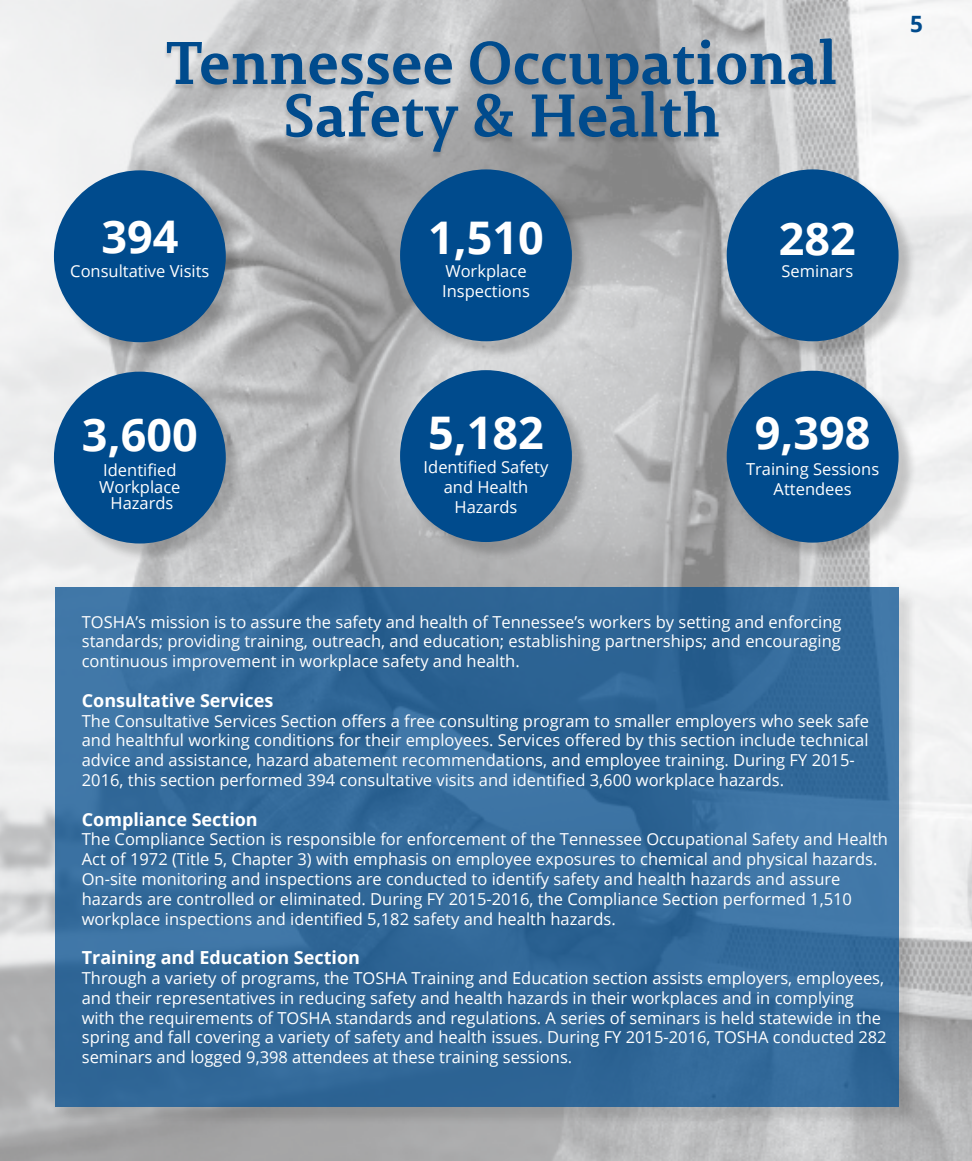
<style>
.page{position:relative;width:972px;height:1161px;background:#fff}
.page>*{position:absolute;margin:0;border:0;box-sizing:border-box;transform-origin:0 0}
.t1{font:700 60px/52.5px "Permian Slab Serif Typeface";letter-spacing:-.01em;color:#004b8d;text-align:center}
.t2{font:700 45px "Open Sans";color:#fff}
.t3{font:700 22.5px "Open Sans";color:#004b8d}
.t4{font:700 18px "Open Sans";color:#fff}
.t5{font:16.5px/19.8px "Open Sans";color:#fff}
</style>
<div class="page">
<img style="left:0;top:0;width:972px;height:1161px">
<div style="left:164px;top:40px;width:674px;height:119px;background:#000;opacity:.15"></div>
<div style="left:57px;top:590px;width:860px;height:536px;background:#000;opacity:.15"></div>
<svg style="left:55px;top:588px;width:844px;height:519px;background:#326999"></svg>
<div style="left:56px;top:173px;width:189px;height:188px;background:#000;opacity:.2"></div>
<div style="left:54px;top:170px;width:172px;height:172px;background:#004b8d;border-radius:50%"></div>
<div style="left:56px;top:374px;width:188px;height:188px;background:#000;opacity:.2"></div>
<div style="left:54px;top:372px;width:172px;height:172px;background:#004b8d;border-radius:50%"></div>
<div style="left:402px;top:172px;width:189px;height:188px;background:#000;opacity:.2"></div>
<div style="left:400px;top:169px;width:172px;height:172px;background:#004b8d;border-radius:50%"></div>
<div style="left:403px;top:372px;width:187px;height:189px;background:#000;opacity:.2"></div>
<div style="left:400px;top:370px;width:172px;height:172px;background:#004b8d;border-radius:50%"></div>
<div style="left:729px;top:172px;width:188px;height:188px;background:#000;opacity:.2"></div>
<div style="left:727px;top:169px;width:172px;height:172px;background:#004b8d;border-radius:50%"></div>
<div style="left:729px;top:373px;width:188px;height:188px;background:#000;opacity:.2"></div>
<div style="left:727px;top:371px;width:172px;height:172px;background:#004b8d;border-radius:50%"></div>
<h1 class="t1" style="left:165px;top:33px;width:674px">Tennessee Occupational<br>Safety &amp; Health</h1>
<h2 class="t2" style="left:101px;top:205px;width:79px">394</h2>
<p class="t5" style="left:70px;top:261px;width:141px">Consultative Visits</p>
<h2 class="t2" style="left:428px;top:206px;width:117px">1,510</h2>
<p class="t5" style="left:442px;top:261px;width:89px">Workplace<br>Inspections</p>
<h2 class="t2" style="left:779px;top:207px;width:79px">282</h2>
<p class="t5" style="left:782px;top:261px;width:73px">Seminars</p>
<h3 class="t3" style="left:910px;top:8px;width:14px">5</h3>
<h2 class="t2" style="left:82px;top:403px;width:117px">3,600</h2>
<p class="t5" style="left:99px;top:462px;width:83px;line-height:16.5px;text-align:center">Identified<br>Workplace<br>Hazards</p>
<h2 class="t2" style="left:428px;top:401px;width:117px">5,182</h2>
<p class="t5" style="left:424px;top:457px;width:126px;text-align:center">Identified Safety and Health<br>Hazards</p>
<h2 class="t2" style="left:755px;top:401px;width:117px">9,398</h2>
<p class="t5" style="left:746px;top:459px;width:135px;text-align:center">Training Sessions<br>Attendees</p>
<p class="t5" style="left:82px;top:611px;width:761px;text-align:justify">TOSHA’s mission is to assure the safety and health of Tennessee’s workers by setting and enforcing standards; providing training, outreach, and education; establishing partnerships; and encouraging continuous improvement in workplace safety and health.</p>
<p class="t4" style="left:82px;top:688px;width:193px">Consultative Services</p>
<p class="t5" style="left:82px;top:710px;width:789px">The Consultative Services Section offers a free consulting program to smaller employers who seek safe and healthful working conditions for their employees. Services offered by this section include technical advice and assistance, hazard abatement recommendations, and employee training. During FY 2015- 2016, this section performed 394 consultative visits and identified 3,600 workplace hazards.</p>
<p class="t4" style="left:82px;top:806px;width:178px">Compliance Section</p>
<p class="t5" style="left:82px;top:829px;width:808px">The Compliance Section is responsible for enforcement of the Tennessee Occupational Safety and Health Act of 1972 (Title 5, Chapter 3) with emphasis on employee exposures to chemical and physical hazards.<br>On-site monitoring and inspections are conducted to identify safety and health hazards and assure hazards are controlled or eliminated. During FY 2015-2016, the Compliance Section performed 1,510 workplace inspections and identified 5,182 safety and health hazards.</p>
<p class="t4" style="left:82px;top:945px;width:280px">Training and Education Section</p>
<p class="t5" style="left:82px;top:968px;width:806px">Through a variety of programs, the TOSHA Training and Education section assists employers, employees, and their representatives in reducing safety and health hazards in their workplaces and in complying with the requirements of TOSHA standards and regulations. A series of seminars is held statewide in the spring and fall covering a variety of safety and health issues. During FY 2015-2016, TOSHA conducted 282 seminars and logged 9,398 attendees at these training sessions.</p>
</div>
